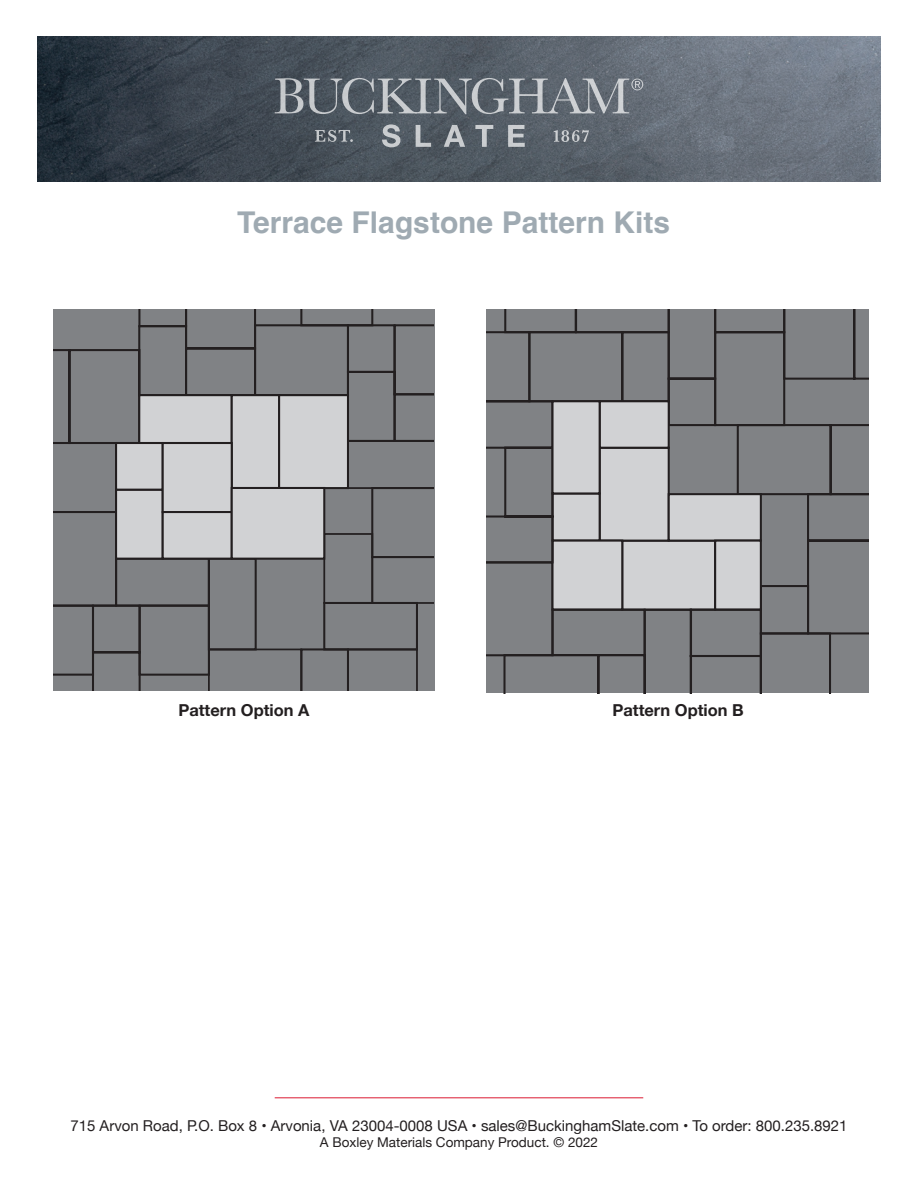
<style>
.page{position:relative;width:918px;height:1188px;background:#fff}
.page>*{position:absolute;margin:0;border:0;box-sizing:border-box;transform-origin:0 0}
.t1{font:700 30px "Helvetica";color:#9faab2}
.t2{font:700 16.5px "Helvetica Neue";color:#231f20}
.t3{font:15px "Helvetica Neue";color:#231f20}
.t4{font:13.5px "Helvetica Neue";color:#231f20}
</style>
<div class="page">
<img style="left:37px;top:37px;width:844px;height:145px">
<svg style="left:382px;top:124px;width:19px;height:23px"></svg>
<svg style="left:416px;top:125px;width:15px;height:22px"></svg>
<svg style="left:444px;top:125px;width:21px;height:22px"></svg>
<svg style="left:475px;top:125px;width:18px;height:22px"></svg>
<svg style="left:508px;top:125px;width:17px;height:22px"></svg>
<svg style="left:315px;top:130px;width:38px;height:12px"></svg>
<svg style="left:554px;top:130px;width:35px;height:12px"></svg>
<svg style="left:275px;top:78px;width:368px;height:36px;background:#727a81"></svg>
<hr style="left:275px;top:1097px;width:368px;height:1px;background:#dc1a32">
<div style="left:53px;top:309px;width:38px;height:368px;background:#808285"></div>
<div style="left:91px;top:309px;width:343px;height:382px;background:#808285"></div>
<div style="left:139px;top:395px;width:93px;height:48px;background:#d1d2d4"></div>
<div style="left:138px;top:394px;width:95px;height:50px;border:2px solid #231f20"></div>
<div style="left:279px;top:395px;width:69px;height:93px;background:#d1d2d4"></div>
<div style="left:278px;top:394px;width:71px;height:95px;border:2px solid #231f20"></div>
<div style="left:232px;top:395px;width:47px;height:93px;background:#d1d2d4"></div>
<div style="left:231px;top:394px;width:49px;height:95px;border:2px solid #231f20"></div>
<div style="left:116px;top:490px;width:47px;height:69px;background:#d1d2d4"></div>
<div style="left:115px;top:489px;width:49px;height:71px;border:2px solid #231f20"></div>
<div style="left:116px;top:443px;width:47px;height:47px;background:#d1d2d4"></div>
<div style="left:115px;top:442px;width:49px;height:49px;border:2px solid #231f20"></div>
<div style="left:163px;top:443px;width:69px;height:69px;background:#d1d2d4"></div>
<div style="left:162px;top:442px;width:71px;height:71px;border:2px solid #231f20"></div>
<svg style="left:138px;top:486px;width:296px;height:191px;background:#828386"></svg>
<svg style="left:53px;top:442px;width:64px;height:71px;background:#77797c"></svg>
<div style="left:232px;top:488px;width:92px;height:71px;background:#d1d2d4"></div>
<div style="left:231px;top:487px;width:94px;height:73px;border:2px solid #231f20"></div>
<div style="left:486px;top:330px;width:16px;height:327px;background:#808285"></div>
<svg style="left:502px;top:309px;width:367px;height:384px;background:#8a8c8f"></svg>
<div style="left:553px;top:401px;width:47px;height:92px;background:#d1d2d4"></div>
<div style="left:551px;top:400px;width:50px;height:94px;border:2px solid #231f20"></div>
<p class="t1" style="left:237px;top:204px;width:434px">Terrace Flagstone Pattern Kits</p>
<p class="t2" style="left:178px;top:697px;width:133px">Pattern Option A</p>
<p class="t2" style="left:612px;top:697px;width:133px">Pattern Option B</p>
<p class="t3" style="left:70px;top:1115px;width:779px">715 Arvon Road, P.O. Box 8 • Arvonia, VA 23004-0008 USA • sales@BuckinghamSlate.com • To order: 800.235.8921</p>
<p class="t4" style="left:320px;top:1133px;width:280px">A Boxley Materials Company Product. © 2022</p>
</div>
